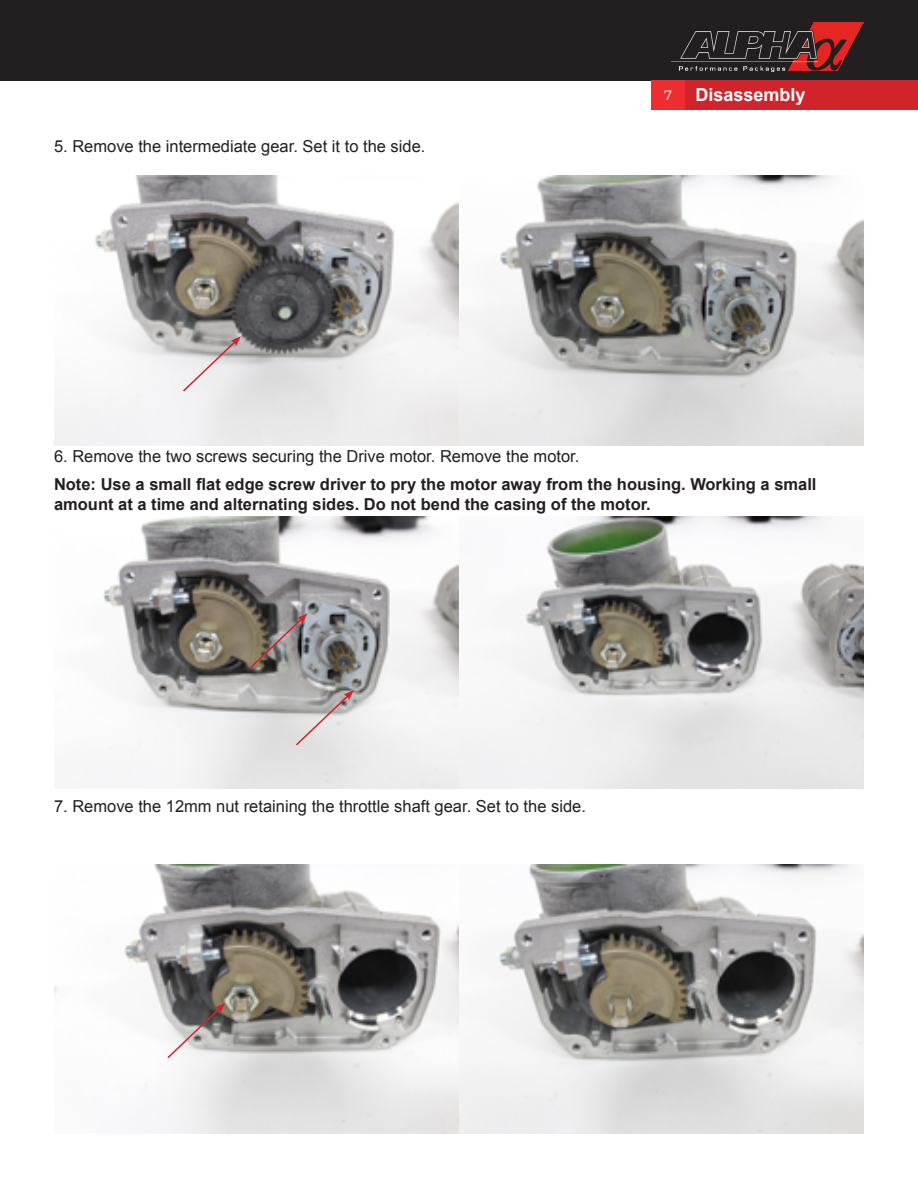
<style>
.page{position:relative;width:918px;height:1188px;background:#fff}
.page>*{position:absolute;margin:0;border:0;box-sizing:border-box;transform-origin:0 0}
.t1{font:700 18px "Arial";color:#fff}
.t2{font:16.5px "Arial";color:#231f20}
.t3{font:700 16.5px/19.8px "Arial";color:#231f20}
.t4{font:13.5px "Montserrat";color:#fff}
</style>
<div class="page">
<hr style="left:0;top:80px;width:1px;height:30px;background:#d1232a">
<div style="left:0;top:0;width:918px;height:80px;background:#231f20"></div>
<div style="left:652px;top:80px;width:266px;height:30px;background:#d1232a"></div>
<div style="left:651px;top:80px;width:34px;height:30px;background:#ee2d30"></div>
<img style="left:672px;top:23px;width:192px;height:49px">
<img style="left:54px;top:175px;width:810px;height:270px">
<img style="left:88px;top:516px;width:776px;height:273px">
<img style="left:54px;top:864px;width:810px;height:270px">
<svg style="left:181px;top:336px;width:60px;height:57px"></svg>
<svg style="left:248px;top:613px;width:59px;height:57px;background:#7e746e"></svg>
<svg style="left:294px;top:690px;width:60px;height:57px;background:#cdc5c5"></svg>
<svg style="left:166px;top:1003px;width:59px;height:57px"></svg>
<p class="t2" style="left:54px;top:135px;width:373px">5. Remove the intermediate gear. Set it to the side.</p>
<p class="t4" style="left:664px;top:86px;width:9px">7</p>
<p class="t1" style="left:695px;top:83px;width:112px">Disassembly</p>
<p class="t2" style="left:54px;top:445px;width:527px">6. Remove the two screws securing the Drive motor. Remove the motor.</p>
<p class="t3" style="left:54px;top:475px;width:764px">Note: Use a small flat edge screw driver to pry the motor away from the housing. Working a small amount at a time and alternating sides. Do not bend the casing of the motor.</p>
<p class="t2" style="left:54px;top:796px;width:533px">7. Remove the 12mm nut retaining the throttle shaft gear. Set to the side.</p>
</div>
